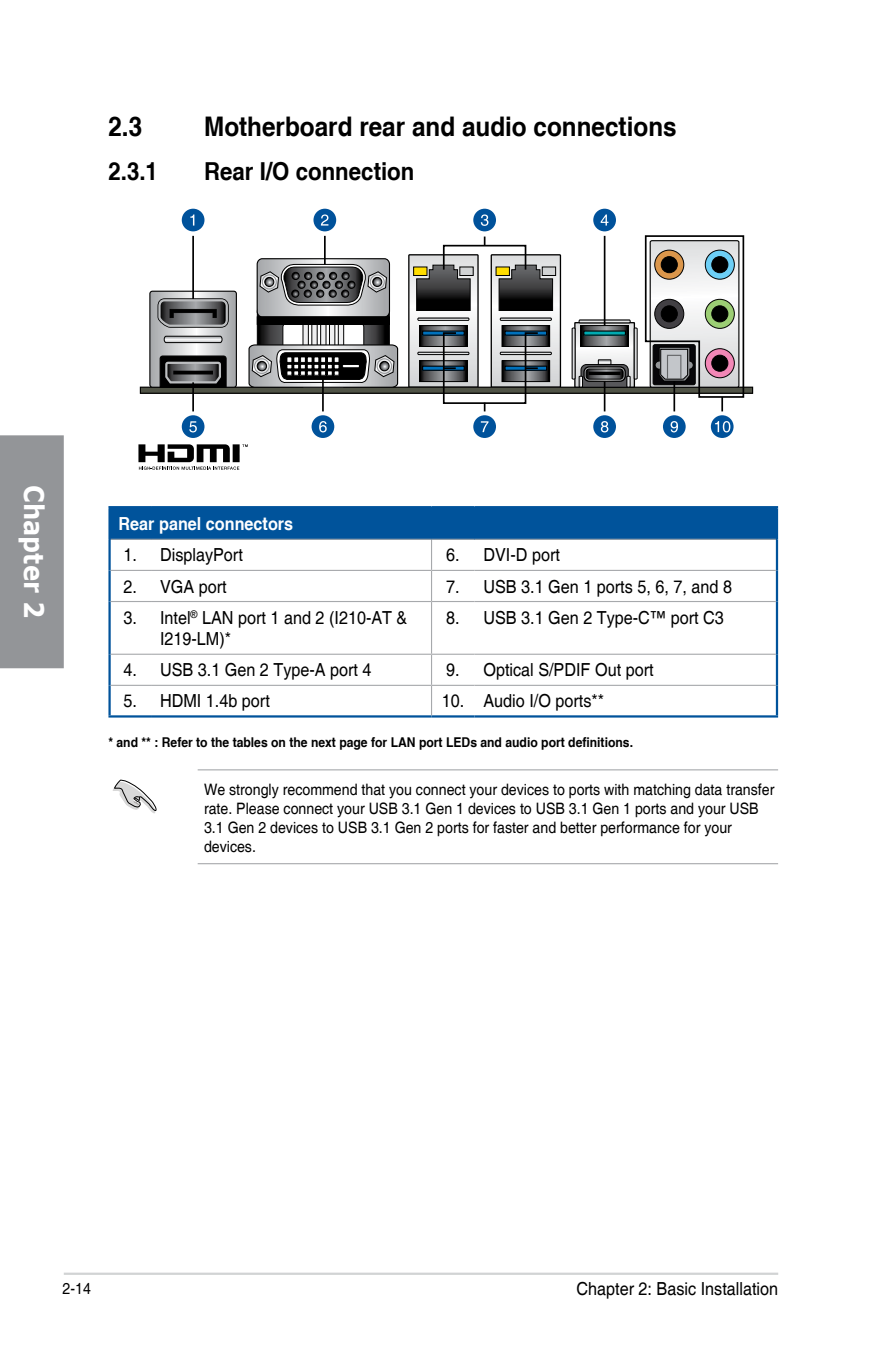
<style>
.page{position:relative;width:893px;height:1346px;background:#fff}
.page>*{position:absolute;margin:0;border:0;box-sizing:border-box;transform-origin:0 0}
.t1{font:700 27px "Helvetica cyr";color:#000;scale:.9 1}
.t2{font:700 27px "Verdana";color:#fff;scale:.9 1}
.t3{font:700 24.75px "Helvetica cyr";color:#000;scale:.9 1}
.t4{font:18px/21.6px "Helvetica";color:#000;scale:.9 1}
.t5{font:700 18px "Helvetica cyr";color:#fff;scale:.9 1}
.t6{font:15.75px/18.9px "Helvetica";color:#000;scale:.9 1}
.t7{font:700 13.5px "Helvetica cyr";color:#000;scale:.9 1}
</style>
<div class="page">
<hr style="left:64px;top:1272px;width:714px;height:3px;background:#d1d3d4">
<div style="left:0;top:435px;width:64px;height:233px;background:#939598"></div>
<div style="left:110px;top:507px;width:667px;height:32px;background:#00539b"></div>
<hr style="left:108px;top:506px;width:43px;height:2px;background:#00539b">
<hr style="left:108px;top:508px;width:3px;height:31px;background:#00539b">
<hr style="left:151px;top:506px;width:281px;height:2px;background:#00539b">
<hr style="left:432px;top:506px;width:42px;height:2px;background:#00539b">
<hr style="left:474px;top:506px;width:304px;height:2px;background:#00539b">
<hr style="left:776px;top:508px;width:2px;height:31px;background:#00539b">
<hr style="left:108px;top:539px;width:3px;height:31px;background:#00539b">
<hr style="left:776px;top:539px;width:2px;height:31px;background:#00539b">
<hr style="left:108px;top:570px;width:3px;height:31px;background:#00539b">
<hr style="left:776px;top:570px;width:2px;height:31px;background:#00539b">
<hr style="left:108px;top:601px;width:3px;height:53px;background:#00539b">
<hr style="left:776px;top:601px;width:2px;height:53px;background:#00539b">
<hr style="left:108px;top:654px;width:3px;height:31px;background:#00539b">
<hr style="left:776px;top:654px;width:2px;height:31px;background:#00539b">
<hr style="left:108px;top:685px;width:3px;height:30px;background:#00539b">
<hr style="left:776px;top:685px;width:2px;height:30px;background:#00539b">
<hr style="left:108px;top:715px;width:43px;height:2px;background:#00539b">
<hr style="left:151px;top:715px;width:281px;height:2px;background:#00539b">
<hr style="left:432px;top:715px;width:42px;height:2px;background:#00539b">
<hr style="left:474px;top:715px;width:304px;height:2px;background:#00539b">
<hr style="left:111px;top:539px;width:40px;height:1px;background:#a7a9ac">
<hr style="left:151px;top:539px;width:281px;height:1px;background:#a7a9ac">
<hr style="left:432px;top:539px;width:42px;height:1px;background:#a7a9ac">
<hr style="left:431px;top:540px;width:1px;height:30px;background:#a7a9ac">
<hr style="left:474px;top:539px;width:302px;height:1px;background:#a7a9ac">
<hr style="left:111px;top:570px;width:40px;height:1px;background:#a7a9ac">
<hr style="left:151px;top:570px;width:281px;height:1px;background:#a7a9ac">
<hr style="left:432px;top:570px;width:42px;height:1px;background:#a7a9ac">
<hr style="left:431px;top:571px;width:1px;height:30px;background:#a7a9ac">
<hr style="left:474px;top:570px;width:302px;height:1px;background:#a7a9ac">
<hr style="left:111px;top:601px;width:40px;height:1px;background:#a7a9ac">
<hr style="left:151px;top:601px;width:281px;height:1px;background:#a7a9ac">
<hr style="left:432px;top:601px;width:42px;height:1px;background:#a7a9ac">
<hr style="left:431px;top:602px;width:1px;height:52px;background:#a7a9ac">
<hr style="left:474px;top:601px;width:302px;height:1px;background:#a7a9ac">
<hr style="left:111px;top:654px;width:40px;height:1px;background:#a7a9ac">
<hr style="left:151px;top:654px;width:281px;height:1px;background:#a7a9ac">
<hr style="left:432px;top:654px;width:42px;height:1px;background:#a7a9ac">
<hr style="left:431px;top:655px;width:1px;height:30px;background:#a7a9ac">
<hr style="left:474px;top:654px;width:302px;height:1px;background:#a7a9ac">
<hr style="left:111px;top:685px;width:40px;height:1px;background:#a7a9ac">
<hr style="left:151px;top:685px;width:281px;height:1px;background:#a7a9ac">
<hr style="left:432px;top:685px;width:42px;height:1px;background:#a7a9ac">
<svg style="left:431px;top:686px;width:1px;height:29px"></svg>
<hr style="left:474px;top:685px;width:302px;height:1px;background:#a7a9ac">
<hr style="left:198px;top:769px;width:580px;height:1px;background:#a7a9ac">
<hr style="left:198px;top:863px;width:580px;height:1px;background:#a7a9ac">
<svg style="left:113px;top:780px;width:44px;height:33px"></svg>
<div style="left:408px;top:254px;width:71px;height:134px;border:1px solid #000"></div>
<div style="left:491px;top:254px;width:70px;height:134px;border:1px solid #000"></div>
<div style="left:140px;top:387px;width:613px;height:6px;background:#505346"></div>
<div style="left:140px;top:387px;width:613px;height:7px;border:1px solid #000"></div>
<svg style="left:711px;top:415px;width:23px;height:23px"></svg>
<svg style="left:715px;top:421px;width:15px;height:11px"></svg>
<div style="left:473px;top:415px;width:23px;height:23px;background:#00529b;border-radius:50%"></div>
<svg style="left:481px;top:421px;width:7px;height:11px"></svg>
<div style="left:473px;top:209px;width:23px;height:22px;background:#00529b;border-radius:50%"></div>
<svg style="left:481px;top:214px;width:7px;height:12px"></svg>
<svg style="left:409px;top:255px;width:151px;height:156px"></svg>
<div style="left:443px;top:245px;width:83px;height:25px;border:2px solid #000"></div>
<svg style="left:644px;top:235px;width:101px;height:176px"></svg>
<svg style="left:575px;top:323px;width:59px;height:65px"></svg>
<div style="left:586px;top:369px;width:37px;height:10px;border:1px solid #000;border-radius:3px"></div>
<div style="left:589px;top:372px;width:31px;height:3px;border:1px solid #000"></div>
<svg style="left:582px;top:327px;width:45px;height:18px"></svg>
<div style="left:580px;top:325px;width:49px;height:22px;border:1px solid #000"></div>
<hr style="left:584px;top:331px;width:41px;height:4px;background:#00aab0">
<div style="left:583px;top:330px;width:43px;height:6px;border:1px solid #000"></div>
<div style="left:579px;top:320px;width:51px;height:3px;border:1px solid #000"></div>
<div style="left:634px;top:328px;width:3px;height:51px;border:1px solid #000"></div>
<div style="left:572px;top:328px;width:3px;height:51px;border:1px solid #000"></div>
<svg style="left:138px;top:444px;width:110px;height:26px"></svg>
<div style="left:149px;top:291px;width:88px;height:97px;border:1px solid #000;border-radius:3px"></div>
<svg style="left:150px;top:291px;width:86px;height:97px;background:#828384"></svg>
<svg style="left:248px;top:259px;width:151px;height:129px"></svg>
<div style="left:342px;top:364px;width:18px;height:4px;border:1px solid #000"></div>
<div style="left:182px;top:415px;width:22px;height:23px;background:#00529b;border-radius:50%"></div>
<svg style="left:189px;top:421px;width:8px;height:11px"></svg>
<div style="left:182px;top:209px;width:22px;height:22px;background:#00529b;border-radius:50%"></div>
<svg style="left:190px;top:214px;width:4px;height:12px"></svg>
<hr style="left:192px;top:236px;width:2px;height:63px;background:#000">
<hr style="left:192px;top:382px;width:2px;height:29px;background:#000">
<div style="left:313px;top:209px;width:23px;height:22px;background:#00529b;border-radius:50%"></div>
<svg style="left:321px;top:214px;width:7px;height:12px"></svg>
<hr style="left:324px;top:236px;width:2px;height:28px;background:#000">
<div style="left:312px;top:415px;width:22px;height:23px;background:#00529b;border-radius:50%"></div>
<svg style="left:319px;top:421px;width:8px;height:11px"></svg>
<hr style="left:322px;top:379px;width:2px;height:32px;background:#000">
<div style="left:593px;top:209px;width:23px;height:22px;background:#00529b;border-radius:50%"></div>
<svg style="left:601px;top:214px;width:7px;height:12px"></svg>
<hr style="left:604px;top:236px;width:1px;height:90px;background:#000">
<div style="left:593px;top:415px;width:23px;height:23px;background:#00529b;border-radius:50%"></div>
<svg style="left:601px;top:421px;width:7px;height:11px"></svg>
<hr style="left:604px;top:381px;width:1px;height:30px;background:#000">
<hr style="left:673px;top:381px;width:2px;height:30px;background:#000">
<div style="left:663px;top:415px;width:23px;height:23px;background:#00529b;border-radius:50%"></div>
<svg style="left:671px;top:421px;width:7px;height:11px"></svg>
<h1 class="t1" style="left:108px;top:111px;width:39px">2.3</h1>
<h1 class="t1" style="left:204px;top:111px;width:527px">Motherboard rear and audio connections</h1>
<h2 class="t3" style="left:108px;top:157px;width:57px">2.3.1</h2>
<h2 class="t3" style="left:204px;top:157px;width:235px">Rear I/O connection</h2>
<h1 class="t2" style="left:53px;top:485px;width:149px;rotate:90deg">Chapter 2</h1>
<p class="t5" style="left:119px;top:514px;width:196px">Rear panel connectors</p>
<p class="t4" style="left:124px;top:545px;width:134px">1. DisplayPort</p>
<p class="t4" style="left:446px;top:545px;width:128px">6. DVI-D port</p>
<p class="t4" style="left:124px;top:576px;width:116px">2. VGA port</p>
<p class="t4" style="left:446px;top:576px;width:319px">7. USB 3.1 Gen 1 ports 5, 6, 7, and 8</p>
<p class="t4" style="left:160px;top:607px;width:276px;text-indent:-36px">3. Intel<sup>®</sup> LAN port 1 and 2 (I210-AT &amp;<br>I219-LM)*</p>
<p class="t4" style="left:446px;top:607px;width:310px">8. USB 3.1 Gen 2 Type-C™ port C3</p>
<p class="t4" style="left:124px;top:660px;width:277px">4. USB 3.1 Gen 2 Type-A port 4</p>
<p class="t4" style="left:446px;top:660px;width:232px">9. Optical S/PDIF Out port</p>
<p class="t4" style="left:124px;top:691px;width:164px">5. HDMI 1.4b port</p>
<p class="t4" style="left:442px;top:691px;width:182px">10. Audio I/O ports**</p>
<p class="t7" style="left:108px;top:735px;width:584px">* and ** : Refer to the tables on the next page for LAN port LEDs and audio port definitions.</p>
<p class="t6" style="left:204px;top:780px;width:635px">We strongly recommend that you connect your devices to ports with matching data transfer rate. Please connect your USB 3.1 Gen 1 devices to USB 3.1 Gen 1 ports and your USB 3.1 Gen 2 devices to USB 3.1 Gen 2 ports for faster and better performance for your devices.</p>
<p class="t6" style="left:63px;top:1279px;width:33px">2-14</p>
<p class="t4" style="left:576px;top:1279px;width:226px">Chapter 2: Basic Installation</p>
</div>
